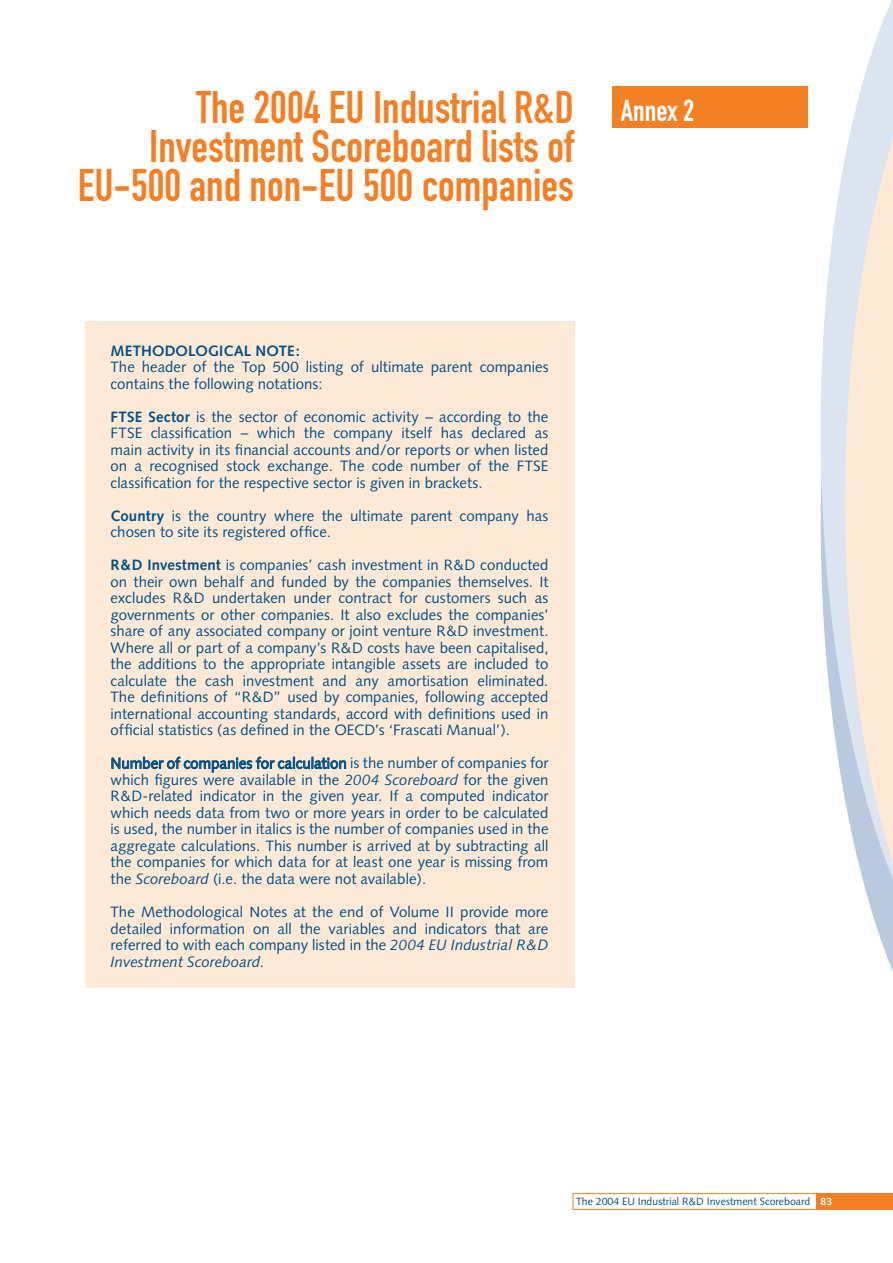
<style>
.page{position:relative;width:893px;height:1263px;background:#fff}
.page>*{position:absolute;margin:0;border:0;box-sizing:border-box;transform-origin:0 0}
.t1{font:45px/39px "DIN Engschrift Alternate";color:#f48026;text-align:right}
.t2{font:30px "DIN Engschrift Alternate";color:#fff}
.t3{font:15px/16.5px "Syntax";color:#005187;text-align:justify}
.t4{font:700 15px "Syntax";letter-spacing:.005em;color:#005187}
.t5{font:10.5px "Syntax";color:#005187}
.s1{font-weight:700}
.s2{font-style:italic}
.s3{font-weight:700;color:#fff}
</style>
<div class="page">
<svg style="left:820px;top:159px;width:25px;height:640px;fill:#dbe4ef"></svg>
<svg style="left:845px;top:0;width:48px;height:972px;background:#eee7e2"></svg>
<div style="left:816px;top:1193px;width:77px;height:17px;background:#f48026"></div>
<div style="left:573px;top:1193px;width:244px;height:17px;border:1px solid #f48026"></div>
<div style="left:85px;top:321px;width:489px;height:666px;background:#fee9d6"></div>
<svg style="left:111px;top:757px;width:235px;height:16px"></svg>
<div style="left:612px;top:86px;width:196px;height:42px;background:#f48026"></div>
<h1 class="t1" style="left:78px;top:88px;width:498px">The 2004 EU Industrial R&amp;D<br>Investment Scoreboard lists of<br>EU-500 and non-EU 500 companies</h1>
<h2 class="t2" style="left:621px;top:93px;width:75px">Annex 2</h2>
<p class="t4" style="left:111px;top:342px;width:191px">METHODOLOGICAL NOTE:</p>
<p class="t3" style="left:111px;top:359px;width:439px">The header of the Top 500 listing of ultimate parent companies contains the following notations:</p>
<p class="t3" style="left:111px;top:408px;width:439px"><span class="s1">FTSE Sector</span> is the sector of economic activity – according to the FTSE classification – which the company itself has declared as main activity in its financial accounts and/or reports or when listed on a recognised stock exchange. The code number of the FTSE classification for the respective sector is given in brackets.</p>
<p class="t3" style="left:111px;top:507px;width:439px"><span class="s1">Country</span> is the country where the ultimate parent company has chosen to site its registered office.</p>
<p class="t3" style="left:111px;top:557px;width:439px"><span class="s1">R&amp;D Investment</span> is companies’ cash investment in R&amp;D conducted on their own behalf and funded by the companies themselves. It excludes R&amp;D undertaken under contract for customers such as governments or other companies. It also excludes the companies’ share of any associated company or joint venture R&amp;D investment.<br>Where all or part of a company’s R&amp;D costs have been capitalised, the additions to the appropriate intangible assets are included to calculate the cash investment and any amortisation eliminated.<br>The definitions of “R&amp;D” used by companies, following accepted international accounting standards, accord with definitions used in official statistics (as defined in the OECD’s ‘Frascati Manual’).</p>
<p class="t3" style="left:111px;top:755px;width:439px">Number of companies for calculation is the number of companies for which figures were available in the <span class="s2">2004 Scoreboard</span> for the given R&amp;D-related indicator in the given year. If a computed indicator which needs data from two or more years in order to be calculated is used, the number in italics is the number of companies used in the aggregate calculations. This number is arrived at by subtracting all the companies for which data for at least one year is missing from the <span class="s2">Scoreboard</span> (i.e. the data were not available).</p>
<p class="t3" style="left:111px;top:903px;width:439px">The Methodological Notes at the end of Volume II provide more detailed information on all the variables and indicators that are referred to with each company listed in the <span class="s2">2004 EU Industrial R&amp;D Investment Scoreboard</span>.</p>
<p class="t5" style="left:576px;top:1195px;width:258px">The 2004 EU Industrial R&amp;D Investment Scoreboard <span class="s3">83</span></p>
</div>
